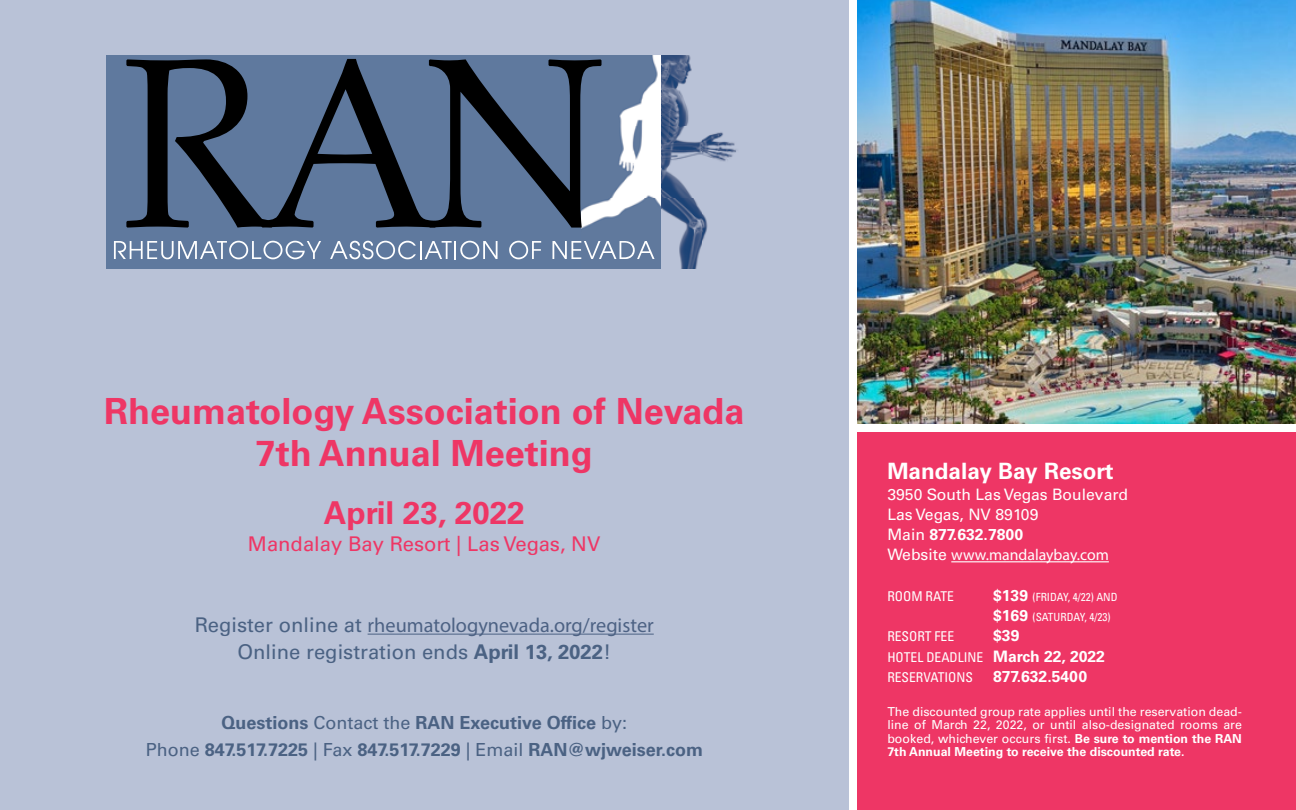
<style>
.page{position:relative;width:1296px;height:810px;background:#fff}
.page>*{position:absolute;margin:0;border:0;box-sizing:border-box;transform-origin:0 0}
.t1{font:700 36px/41.4px "Univers LT Std";color:#ee3665;text-align:center}
.t2{font:700 31.5px "Univers LT Std";color:#ee3665}
.t3{font:700 22.5px "Univers LT Std";color:#fff}
.t4{font:20.25px "Myriad Pro";color:#4d6284}
.t5{font:20.25px "Univers LT Std";color:#4b6283}
.t6{font:20.25px "Univers LT Std";color:#ee3665}
.t7{font:700 18px/27px "Univers LT Std";color:#4b6283;text-align:center}
.t8{font:15.75px/20.2px "Univers LT Std";color:#fff}
.t9{font:15.75px "Myriad Pro";color:#fff}
.t10{font:700 15.75px "Univers LT Std";color:#fff}
.t11{font:condensed 13.5px/20.2px "Univers LT Std";color:#fff}
.t12{font:12.38px/13.5px "Univers LT Std";color:#fff;text-align:justify}
.t13{font:condensed 11.25px/20.2px "Univers LT Std";color:#fff}
.s1{font-family:"Univers LT Std";color:#4b6283}
.s2{font-weight:700}
.s3{font-weight:400}
.s4{font-family:"Univers LT Std"}
.s5{font-weight:700;font-stretch:normal;font-size:15.75px}
</style>
<div class="page">
<div style="left:858px;top:433px;width:438px;height:377px;background:#ee3665"></div>
<div style="left:0;top:0;width:849px;height:810px;background:#b9c2d7"></div>
<img style="left:858px;top:0;width:438px;height:424px">
<hr style="left:368px;top:634px;width:286px;height:1px;background:#4d6284">
<hr style="left:951px;top:561px;width:158px;height:1px;background:#fff">
<div style="left:106px;top:55px;width:555px;height:214px;background:#5f799e"></div>
<img style="left:619px;top:55px;width:118px;height:214px">
<img style="left:581px;top:127px;width:80px;height:142px">
<svg style="left:126px;top:59px;width:476px;height:169px"></svg>
<svg style="left:114px;top:241px;width:207px;height:18px"></svg>
<svg style="left:330px;top:241px;width:168px;height:18px"></svg>
<svg style="left:509px;top:241px;width:32px;height:18px"></svg>
<svg style="left:553px;top:241px;width:102px;height:18px"></svg>
<h1 class="t1" style="left:104px;top:391px;width:642px">Rheumatology Association of Nevada<br>7th Annual Meeting</h1>
<h2 class="t2" style="left:324px;top:494px;width:203px">April 23, 2022</h2>
<h3 class="t6" style="left:248px;top:532px;width:354px">Mandalay Bay Resort | Las Vegas, NV</h3>
<h3 class="t4" style="left:195px;top:613px;width:461px"><span class="s1">Register online at</span> rheumatologynevada.org/register</h3>
<h3 class="t5" style="left:238px;top:640px;width:375px">Online registration ends <span class="s2">April 13, 2022</span>!</h3>
<h3 class="t7" style="left:146px;top:709px;width:559px">Questions <span class="s3">Contact the</span> RAN Executive Office <span class="s3">by:<br>Phone</span> 847.517.7225 <span class="s3">| Fax</span> 847.517.7229 <span class="s3">| Email</span> RAN@wjweiser.com</h3>
<h3 class="t3" style="left:887px;top:458px;width:228px">Mandalay Bay Resort</h3>
<p class="t8" style="left:887px;top:484px;width:242px">3950 South Las Vegas Boulevard<br>Las Vegas, NV 89109<br>Main <span class="s2">877.632.7800</span></p>
<p class="t9" style="left:887px;top:545px;width:223px"><span class="s4">Website</span> www.mandalaybay.com</p>
<p class="t11" style="left:887px;top:586px;width:68px">ROOM RATE</p>
<p class="t13" style="left:993px;top:586px;width:126px"><span class="s5">$139</span> (FRIDAY, 4/22) AND <span class="s5">$169</span> (SATURDAY, 4/23)</p>
<p class="t11" style="left:887px;top:626px;width:68px">RESORT FEE</p>
<p class="t10" style="left:993px;top:626px;width:28px">$39</p>
<p class="t11" style="left:887px;top:646px;width:219px">HOTEL DEADLINE <span class="s5">March 22, 2022<br></span>RESERVATIONS</p>
<p class="t10" style="left:993px;top:667px;width:95px">877.632.5400</p>
<p class="t12" style="left:887px;top:704px;width:356px">The discounted group rate applies until the reservation dead&shy;line of March 22, 2022, or until also-designated rooms are booked, whichever occurs first. <span class="s2">Be sure to mention the RAN 7th Annual Meeting to receive the discounted rate.</span></p>
</div>
